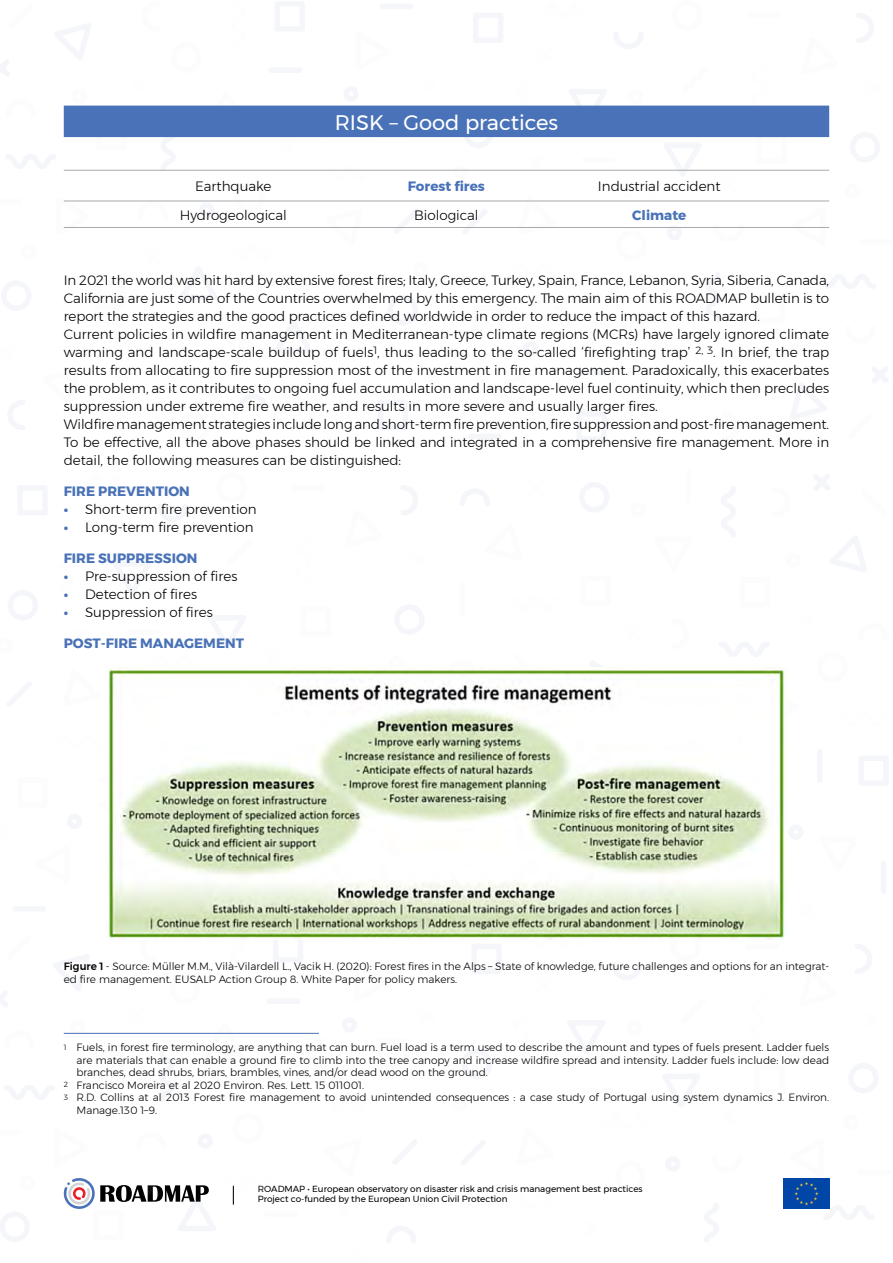
<style>
.page{position:relative;width:893px;height:1263px;background:#fff}
.page>*{position:absolute;margin:0;border:0;box-sizing:border-box;transform-origin:0 0}
.t1{font:21px "Montserrat";color:#fff}
.t2{font:300 13.5px/18px "Montserrat";color:#000;text-align:justify}
.t3{font:700 13.5px "Montserrat";color:#4972b8}
.t4{font:300 10.5px/12.6px "Montserrat";color:#000}
.t5{font:8.85px "Montserrat";color:#000}
.s1{font-weight:700;color:#4972b8}
.s2{font-weight:500}
.s3{font-size:7.5px}
</style>
<div class="page">
<img style="left:783px;top:1178px;width:46px;height:31px">
<svg style="left:0;top:60px;width:10px;height:16px"></svg>
<svg style="left:278px;top:137px;width:18px;height:1px"></svg>
<svg style="left:207px;top:105px;width:38px;height:1px"></svg>
<svg style="left:180px;top:267px;width:37px;height:33px"></svg>
<svg style="left:275px;top:320px;width:37px;height:33px"></svg>
<svg style="left:55px;top:23px;width:36px;height:37px"></svg>
<svg style="left:63px;top:200px;width:27px;height:28px"></svg>
<svg style="left:234px;top:200px;width:31px;height:1px"></svg>
<svg style="left:238px;top:394px;width:30px;height:17px"></svg>
<svg style="left:309px;top:137px;width:18px;height:1px"></svg>
<svg style="left:8px;top:400px;width:17px;height:30px"></svg>
<svg style="left:1px;top:281px;width:30px;height:29px"></svg>
<svg style="left:388px;top:295px;width:30px;height:30px"></svg>
<svg style="left:378px;top:137px;width:30px;height:1px"></svg>
<svg style="left:96px;top:137px;width:30px;height:1px"></svg>
<svg style="left:378px;top:400px;width:30px;height:30px"></svg>
<svg style="left:275px;top:2px;width:29px;height:29px"></svg>
<svg style="left:324px;top:169px;width:51px;height:1px"></svg>
<svg style="left:6px;top:154px;width:50px;height:15px"></svg>
<svg style="left:161px;top:137px;width:15px;height:33px"></svg>
<div style="left:268px;top:67px;width:34px;height:6px;background:#f4f6fa;border-radius:3px"></div>
<div style="left:380px;top:4px;width:33px;height:5px;background:#f4f6fa;border-radius:3px"></div>
<svg style="left:394px;top:209px;width:25px;height:24px"></svg>
<svg style="left:200px;top:203px;width:14px;height:14px"></svg>
<svg style="left:344px;top:87px;width:14px;height:14px"></svg>
<svg style="left:872px;top:367px;width:16px;height:16px"></svg>
<svg style="left:527px;top:169px;width:18px;height:1px"></svg>
<svg style="left:663px;top:143px;width:39px;height:33px"></svg>
<svg style="left:568px;top:89px;width:39px;height:17px"></svg>
<svg style="left:518px;top:200px;width:38px;height:1px"></svg>
<svg style="left:790px;top:383px;width:37px;height:36px"></svg>
<svg style="left:614px;top:32px;width:29px;height:17px"></svg>
<svg style="left:857px;top:13px;width:17px;height:30px"></svg>
<svg style="left:850px;top:132px;width:30px;height:30px"></svg>
<svg style="left:463px;top:137px;width:31px;height:11px"></svg>
<svg style="left:756px;top:137px;width:31px;height:1px"></svg>
<svg style="left:473px;top:13px;width:30px;height:30px"></svg>
<svg style="left:577px;top:412px;width:29px;height:29px"></svg>
<svg style="left:825px;top:274px;width:51px;height:14px"></svg>
<svg style="left:706px;top:272px;width:14px;height:50px"></svg>
<svg style="left:515px;top:105px;width:15px;height:1px"></svg>
<svg style="left:751px;top:105px;width:15px;height:1px"></svg>
<div style="left:579px;top:370px;width:34px;height:5px;background:#f4f6fa;border-radius:3px"></div>
<div style="left:468px;top:434px;width:34px;height:5px;background:#f4f6fa;border-radius:3px"></div>
<svg style="left:463px;top:210px;width:24px;height:24px"></svg>
<svg style="left:667px;top:226px;width:15px;height:14px"></svg>
<svg style="left:523px;top:342px;width:14px;height:14px"></svg>
<svg style="left:453px;top:169px;width:15px;height:1px"></svg>
<svg style="left:208px;top:616px;width:38px;height:33px"></svg>
<svg style="left:114px;top:562px;width:37px;height:33px"></svg>
<svg style="left:158px;top:504px;width:30px;height:17px"></svg>
<svg style="left:401px;top:486px;width:17px;height:29px"></svg>
<svg style="left:395px;top:605px;width:29px;height:29px"></svg>
<svg style="left:8px;top:591px;width:30px;height:29px"></svg>
<svg style="left:18px;top:486px;width:29px;height:29px"></svg>
<div style="left:12px;top:906px;width:34px;height:6px;background:#f4f6fa;border-radius:3px"></div>
<svg style="left:7px;top:682px;width:24px;height:24px"></svg>
<svg style="left:67px;top:814px;width:15px;height:15px"></svg>
<svg style="left:814px;top:474px;width:16px;height:16px"></svg>
<svg style="left:590px;top:661px;width:13px;height:6px"></svg>
<svg style="left:830px;top:536px;width:36px;height:36px"></svg>
<svg style="left:460px;top:489px;width:30px;height:17px"></svg>
<svg style="left:579px;top:482px;width:30px;height:30px"></svg>
<svg style="left:859px;top:756px;width:29px;height:29px"></svg>
<svg style="left:721px;top:487px;width:15px;height:50px"></svg>
<svg style="left:719px;top:642px;width:51px;height:14px"></svg>
<div style="left:817px;top:749px;width:5px;height:34px;background:#f4f6fa;border-radius:3px"></div>
<div style="left:881px;top:860px;width:5px;height:34px;background:#f4f6fa;border-radius:3px"></div>
<svg style="left:789px;top:825px;width:14px;height:14px"></svg>
<svg style="left:0;top:991px;width:8px;height:16px"></svg>
<svg style="left:205px;top:1032px;width:39px;height:1px"></svg>
<svg style="left:53px;top:955px;width:36px;height:36px"></svg>
<svg style="left:0;top:1212px;width:29px;height:29px"></svg>
<svg style="left:386px;top:1226px;width:30px;height:17px"></svg>
<svg style="left:64px;top:1178px;width:152px;height:53px"></svg>
<svg style="left:273px;top:940px;width:30px;height:22px"></svg>
<svg style="left:232px;top:1185px;width:2px;height:20px"></svg>
<svg style="left:4px;top:1085px;width:50px;height:15px"></svg>
<svg style="left:160px;top:1051px;width:14px;height:51px"></svg>
<div style="left:267px;top:998px;width:33px;height:6px;background:#f4f6fa;border-radius:3px"></div>
<svg style="left:393px;top:1140px;width:24px;height:24px"></svg>
<svg style="left:198px;top:1134px;width:14px;height:14px"></svg>
<svg style="left:70px;top:1032px;width:16px;height:1px"></svg>
<svg style="left:342px;top:1018px;width:15px;height:14px"></svg>
<svg style="left:662px;top:1074px;width:38px;height:33px"></svg>
<svg style="left:568px;top:1020px;width:37px;height:34px"></svg>
<svg style="left:612px;top:963px;width:30px;height:17px"></svg>
<svg style="left:855px;top:944px;width:17px;height:30px"></svg>
<svg style="left:849px;top:1063px;width:29px;height:30px"></svg>
<svg style="left:462px;top:1049px;width:30px;height:30px"></svg>
<svg style="left:472px;top:944px;width:29px;height:30px"></svg>
<svg style="left:823px;top:1205px;width:51px;height:14px"></svg>
<svg style="left:704px;top:1203px;width:15px;height:39px"></svg>
<svg style="left:461px;top:1141px;width:24px;height:24px"></svg>
<svg style="left:666px;top:1157px;width:14px;height:14px"></svg>
<div style="left:64px;top:106px;width:765px;height:31px;background:#4972b8"></div>
<hr style="left:64px;top:170px;width:765px;height:1px;background:#a7a9ac">
<hr style="left:64px;top:201px;width:765px;height:1px;background:#a7a9ac">
<hr style="left:64px;top:227px;width:765px;height:1px;background:#a7a9ac">
<hr style="left:64px;top:1033px;width:255px;height:1px;background:#4972b8">
<img style="left:108px;top:667px;width:678px;height:272px">
<p class="t1" style="left:335px;top:106px;width:225px">RISK – Good practices</p>
<p class="t2" style="left:195px;top:177px;width:78px">Earthquake</p>
<p class="t3" style="left:408px;top:175px;width:79px">Forest fires</p>
<p class="t2" style="left:598px;top:177px;width:124px">Industrial accident</p>
<p class="t2" style="left:180px;top:206px;width:109px">Hydrogeological</p>
<p class="t2" style="left:414px;top:206px;width:66px">Biological</p>
<p class="t3" style="left:632px;top:204px;width:56px">Climate</p>
<p class="t2" style="left:64px;top:271px;width:767px">In 2021 the world was hit hard by extensive forest fires; Italy, Greece, Turkey, Spain, France, Lebanon, Syria, Siberia, Canada, California are just some of the Countries overwhelmed by this emergency. The main aim of this ROADMAP bulletin is to report the strategies and the good practices defined worldwide in order to reduce the impact of this hazard.</p>
<p class="t2" style="left:64px;top:325px;width:767px">Current policies in wildfire management in Mediterranean-type climate regions (MCRs) have largely ignored climate warming and landscape-scale buildup of fuels<sup>1</sup>, thus leading to the so-called ‘firefighting trap’ <sup>2,</sup> <sup>3</sup>. In brief, the trap results from allocating to fire suppression most of the investment in fire management. Paradoxically, this exacerbates the problem, as it contributes to ongoing fuel accumulation and landscape-level fuel continuity, which then precludes suppression under extreme fire weather, and results in more severe and usually larger fires.</p>
<p class="t2" style="left:64px;top:415px;width:767px">Wildfire management strategies include long and short-term fire prevention, fire suppression and post-fire management.<br>To be effective, all the above phases should be linked and integrated in a comprehensive fire management. More in detail, the following measures can be distinguished:</p>
<p class="t3" style="left:64px;top:480px;width:128px">FIRE PREVENTION</p>
<p class="t2" style="left:64px;top:500px;width:194px"><span class="s1">•</span> Short-term fire prevention</p>
<p class="t2" style="left:64px;top:518px;width:191px"><span class="s1">•</span> Long-term fire prevention</p>
<p class="t3" style="left:64px;top:547px;width:135px">FIRE SUPPRESSION</p>
<p class="t2" style="left:64px;top:567px;width:175px"><span class="s1">•</span> Pre-suppression of fires</p>
<p class="t2" style="left:64px;top:585px;width:135px"><span class="s1">•</span> Detection of fires</p>
<p class="t2" style="left:64px;top:603px;width:151px"><span class="s1">•</span> Suppression of fires</p>
<p class="t3" style="left:64px;top:632px;width:182px">POST-FIRE MANAGEMENT</p>
<p class="t4" style="left:64px;top:960px;width:767px"><span class="s2">Figure 1</span> - Source: Müller M.M., Vilà-Vilardell L., Vacik H. (2020): Forest fires in the Alps – State of knowledge, future challenges and options for an integrat&shy;ed fire management. EUSALP Action Group 8. White Paper for policy makers.</p>
<p class="t4" style="left:77px;top:1041px;width:754px;text-align:justify;text-indent:-13px"><span class="s3">1</span> Fuels, in forest fire terminology, are anything that can burn. Fuel load is a term used to describe the amount and types of fuels present. Ladder fuels are materials that can enable a ground fire to climb into the tree canopy and increase wildfire spread and intensity. Ladder fuels include: low dead branches, dead shrubs, briars, brambles, vines, and/or dead wood on the ground.</p>
<p class="t4" style="left:64px;top:1079px;width:302px"><span class="s3">2</span> Francisco Moreira et al 2020 Environ. Res. Lett. 15 011001.</p>
<p class="t4" style="left:77px;top:1091px;width:754px;text-indent:-13px"><span class="s3">3</span> R.D. Collins at al 2013 Forest fire management to avoid unintended consequences : a case study of Portugal using system dynamics J. Environ.<br>Manage.130 1–9.</p>
<p class="t5" style="left:258px;top:1182px;width:386px">ROADMAP • European observatory on disaster risk and crisis management best practices</p>
<p class="t5" style="left:258px;top:1192px;width:251px">Project co-funded by the European Union Civil Protection</p>
</div>
